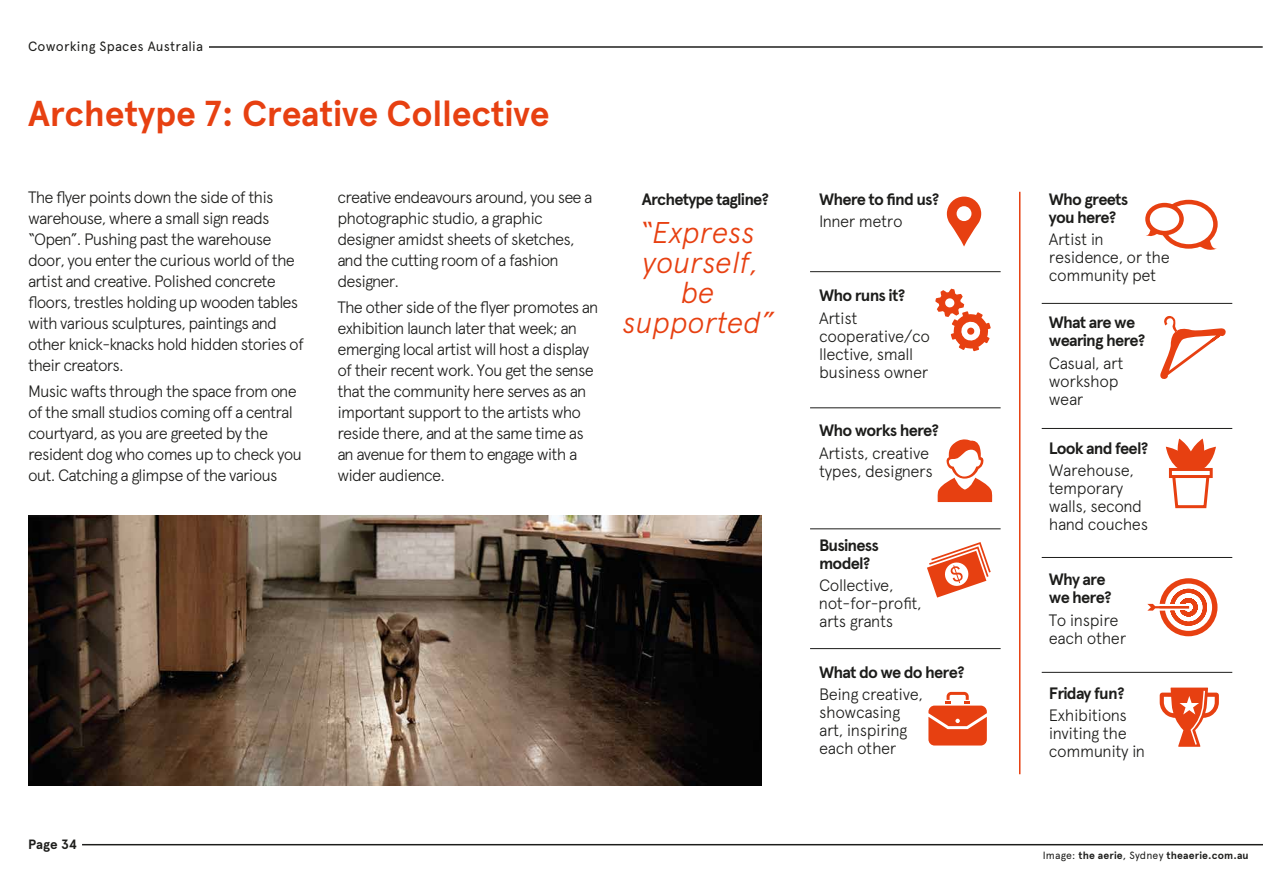
<style>
.page{position:relative;width:1263px;height:893px;background:#fff}
.page>*{position:absolute;margin:0;border:0;box-sizing:border-box;transform-origin:0 0}
.t1{font:700 36px "Apercu Pro";letter-spacing:-.005em;color:#e74011}
.t2{font:italic 300 30px/30px "Apercu Pro";letter-spacing:-.005em;color:#e74011;text-align:center}
.t3{font:300 16.5px/21px "Apercu Pro";letter-spacing:-.05em;color:#1d1d1b}
.t4{font:300 16.5px/18px "Apercu Pro";letter-spacing:-.025em;color:#1d1d1b}
.t5{font:700 16.5px/18px "Apercu Pro";letter-spacing:-.05em;color:#1d1d1b}
.t6{font:13.5px "Apercu Pro";letter-spacing:.015em;color:#1d1d1b}
.t7{font:700 13.5px "Apercu Pro";letter-spacing:.01em;color:#1d1d1b}
.t8{font:700 10.5px "Apercu Pro";letter-spacing:.015em;color:#1d1d1b}
.s1{font-weight:400}
</style>
<div class="page">
<hr style="left:810px;top:271px;width:191px;height:1px;background:#1d1d1b">
<hr style="left:810px;top:407px;width:191px;height:1px;background:#1d1d1b">
<hr style="left:810px;top:528px;width:191px;height:1px;background:#1d1d1b">
<hr style="left:810px;top:648px;width:191px;height:1px;background:#1d1d1b">
<hr style="left:1042px;top:303px;width:190px;height:1px;background:#1d1d1b">
<hr style="left:1042px;top:428px;width:190px;height:1px;background:#1d1d1b">
<hr style="left:1042px;top:557px;width:190px;height:1px;background:#1d1d1b">
<hr style="left:1042px;top:672px;width:190px;height:1px;background:#1d1d1b">
<svg style="left:947px;top:197px;width:34px;height:50px"></svg>
<div style="left:956px;top:206px;width:15px;height:15px;background:#fff;border-radius:50%"></div>
<svg style="left:927px;top:542px;width:64px;height:56px"></svg>
<svg style="left:928px;top:692px;width:59px;height:53px"></svg>
<svg style="left:1145px;top:200px;width:73px;height:50px"></svg>
<svg style="left:1160px;top:315px;width:66px;height:64px"></svg>
<svg style="left:1166px;top:438px;width:50px;height:71px"></svg>
<svg style="left:1169px;top:468px;width:44px;height:10px"></svg>
<svg style="left:1160px;top:688px;width:59px;height:59px"></svg>
<svg style="left:1147px;top:578px;width:70px;height:58px"></svg>
<svg style="left:935px;top:289px;width:56px;height:62px"></svg>
<hr style="left:1019px;top:192px;width:1px;height:582px;background:#e74011">
<hr style="left:82px;top:844px;width:1181px;height:1px;background:#1d1d1b">
<hr style="left:209px;top:46px;width:1054px;height:2px;background:#1d1d1b">
<svg style="left:937px;top:439px;width:55px;height:63px"></svg>
<img style="left:28px;top:516px;width:734px;height:270px">
<p class="t6" style="left:28px;top:36px;width:176px">Coworking Spaces Australia</p>
<h1 class="t1" style="left:28px;top:86px;width:523px">Archetype 7: Creative Collective</h1>
<p class="t3" style="left:28px;top:185px;width:277px">The flyer points down the side of this warehouse, where a small sign reads “Open”. Pushing past the warehouse door, you enter the curious world of the artist and creative. Polished concrete floors, trestles holding up wooden tables with various sculptures, paintings and other knick-knacks hold hidden stories of their creators.</p>
<p class="t3" style="left:28px;top:379px;width:275px">Music wafts through the space from one of the small studios coming off a central courtyard, as you are greeted by the resident dog who comes up to check you out. Catching a glimpse of the various</p>
<p class="t3" style="left:337px;top:185px;width:257px">creative endeavours around, you see a photographic studio, a graphic designer amidst sheets of sketches, and the cutting room of a fashion designer.</p>
<p class="t3" style="left:337px;top:295px;width:262px">The other side of the flyer promotes an exhibition launch later that week; an emerging local artist will host a display of their recent work. You get the sense that the community here serves as an important support to the artists who reside there, and at the same time as an avenue for them to engage with a wider audience.</p>
<p class="t5" style="left:642px;top:190px;width:129px">Archetype tagline?</p>
<h2 class="t2" style="left:623px;top:215px;width:152px">“Express yourself, be supported”</h2>
<p class="t7" style="left:28px;top:834px;width:51px">Page 34</p>
<p class="t5" style="left:819px;top:189px;width:122px">Where to find us?</p>
<p class="t4" style="left:819px;top:211px;width:85px">Inner metro</p>
<p class="t5" style="left:819px;top:286px;width:88px">Who runs it?</p>
<p class="t4" style="left:819px;top:307px;width:112px">Artist cooperative/co llective, small business owner</p>
<p class="t5" style="left:819px;top:421px;width:122px">Who works here?</p>
<p class="t4" style="left:819px;top:443px;width:115px">Artists, creative types, designers</p>
<p class="t5" style="left:819px;top:536px;width:61px">Business model?</p>
<p class="t4" style="left:819px;top:575px;width:104px">Collective, not-for-profit, arts grants</p>
<p class="t5" style="left:819px;top:662px;width:147px">What do we do here?</p>
<p class="t4" style="left:819px;top:684px;width:105px">Being creative, showcasing art, inspiring each other</p>
<p class="t5" style="left:1049px;top:189px;width:81px">Who greets you here?</p>
<p class="t4" style="left:1049px;top:229px;width:122px">Artist in residence, or the community pet</p>
<p class="t5" style="left:1049px;top:313px;width:98px">What are we wearing here?</p>
<p class="t4" style="left:1049px;top:352px;width:76px">Casual, art workshop wear</p>
<p class="t5" style="left:1049px;top:439px;width:101px">Look and feel?</p>
<p class="t4" style="left:1049px;top:460px;width:101px">Warehouse, temporary walls, second hand couches</p>
<p class="t5" style="left:1049px;top:570px;width:64px">Why are we here?</p>
<p class="t4" style="left:1049px;top:609px;width:79px">To inspire each other</p>
<p class="t5" style="left:1049px;top:684px;width:77px">Friday fun?</p>
<p class="t4" style="left:1049px;top:705px;width:98px">Exhibitions inviting the community in</p>
<p class="t8" style="left:1043px;top:847px;width:207px"><span class="s1">Image:</span> the aerie<span class="s1">, Sydney</span> theaerie.com.au</p>
</div>
